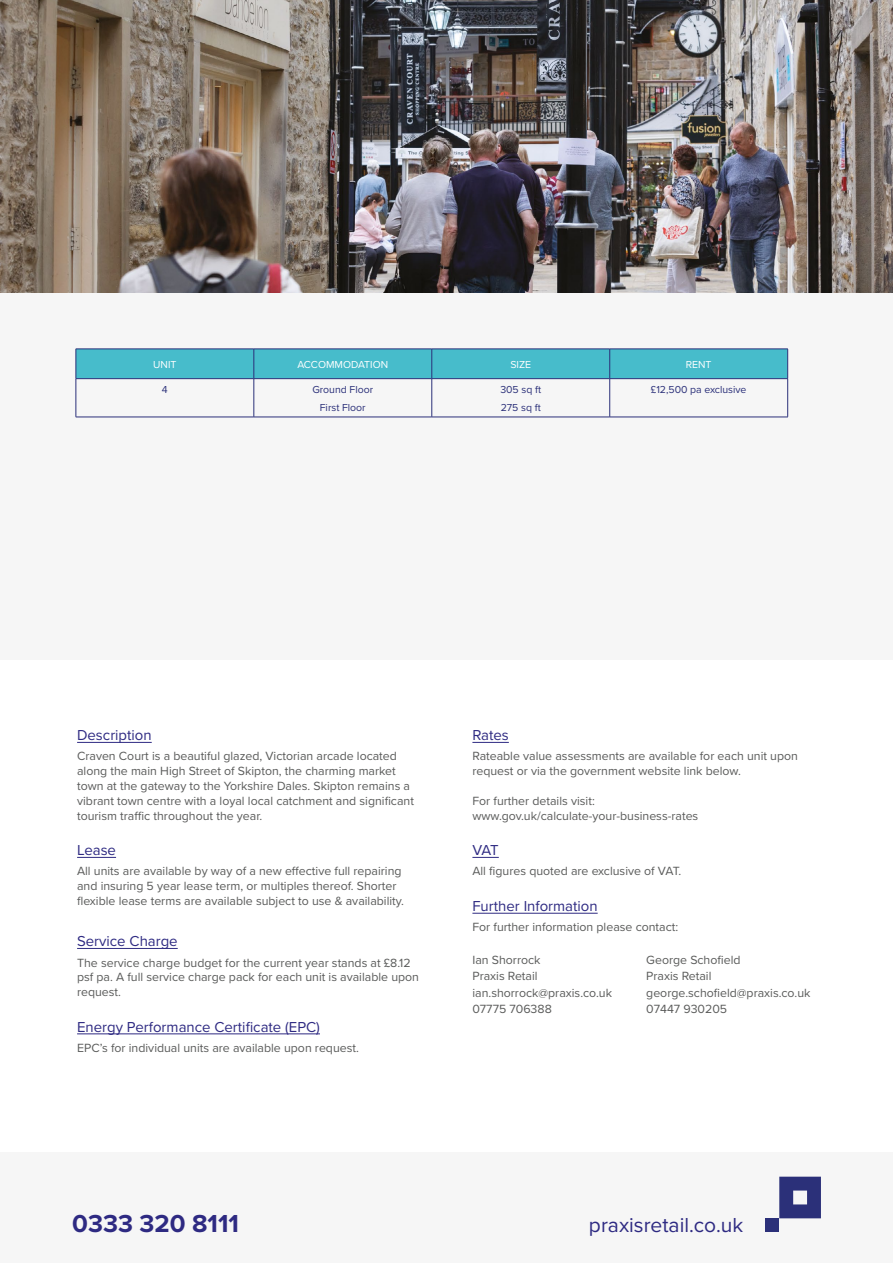
<style>
.page{position:relative;width:893px;height:1263px;background:#fff}
.page>*{position:absolute;margin:0;border:0;box-sizing:border-box;transform-origin:0 0}
.t1{font:700 25.5px "Proxima Nova";color:#2e2a82}
.t2{font:21px "Proxima Nova";color:#2e2a82}
.t3{font:15px "Proxima Nova";color:#2e2a82}
.t4{font:12.3px/14.9px "Proxima Nova";color:#5a5b5a}
.t5{font:10.5px/18px "Proxima Nova";color:#2b3079;text-align:center}
.t6{font:10.5px "Proxima Nova";color:#fff}
</style>
<div class="page">
<div style="left:0;top:1152px;width:893px;height:111px;background:#f6f6f6"></div>
<svg style="left:779px;top:1177px;width:42px;height:41px;background:#434788"></svg>
<div style="left:765px;top:1218px;width:14px;height:14px;background:#2b3079"></div>
<div style="left:0;top:291px;width:893px;height:368px;background:#f6f6f6"></div>
<img style="left:0;top:0;width:893px;height:292px">
<hr style="left:77px;top:742px;width:75px;height:1px;background:#2e2a82">
<hr style="left:472px;top:742px;width:37px;height:1px;background:#2e2a82">
<hr style="left:77px;top:857px;width:39px;height:1px;background:#2e2a82">
<hr style="left:77px;top:948px;width:101px;height:1px;background:#2e2a82">
<hr style="left:77px;top:1033px;width:243px;height:1px;background:#2e2a82">
<svg style="left:472px;top:857px;width:27px;height:1px"></svg>
<hr style="left:472px;top:913px;width:126px;height:1px;background:#2e2a82">
<div style="left:76px;top:349px;width:712px;height:29px;background:#47bccb"></div>
<hr style="left:76px;top:378px;width:178px;height:1px;background:#2b3079">
<hr style="left:76px;top:379px;width:1px;height:38px;background:#2b3079">
<hr style="left:254px;top:378px;width:178px;height:1px;background:#2b3079">
<hr style="left:254px;top:379px;width:1px;height:38px;background:#2b3079">
<hr style="left:432px;top:378px;width:178px;height:1px;background:#2b3079">
<hr style="left:432px;top:379px;width:1px;height:38px;background:#2b3079">
<hr style="left:610px;top:378px;width:178px;height:1px;background:#2b3079">
<hr style="left:609px;top:379px;width:1px;height:38px;background:#2b3079">
<hr style="left:787px;top:379px;width:1px;height:38px;background:#2b3079">
<hr style="left:76px;top:417px;width:178px;height:1px;background:#2b3079">
<hr style="left:254px;top:417px;width:178px;height:1px;background:#2b3079">
<hr style="left:432px;top:417px;width:178px;height:1px;background:#2b3079">
<hr style="left:610px;top:417px;width:178px;height:1px;background:#2b3079">
<p class="t6" style="left:153px;top:357px;width:25px">UNIT</p>
<p class="t6" style="left:297px;top:357px;width:92px">ACCOMMODATION</p>
<p class="t6" style="left:510px;top:357px;width:22px">SIZE</p>
<p class="t6" style="left:686px;top:357px;width:27px">RENT</p>
<p class="t5" style="left:162px;top:380px;width:7px">4</p>
<p class="t5" style="left:312px;top:380px;width:62px">Ground Floor<br>First Floor</p>
<p class="t5" style="left:500px;top:380px;width:42px;text-align:left">305 sq ft<br>275 sq ft</p>
<p class="t5" style="left:651px;top:380px;width:97px">£12,500 pa exclusive</p>
<p class="t3" style="left:77px;top:724px;width:76px">Description</p>
<p class="t4" style="left:77px;top:748px;width:338px">Craven Court is a beautiful glazed, Victorian arcade located along the main High Street of Skipton, the charming market town at the gateway to the Yorkshire Dales. Skipton remains a vibrant town centre with a loyal local catchment and significant tourism traffic throughout the year.</p>
<p class="t3" style="left:77px;top:839px;width:40px">Lease</p>
<p class="t4" style="left:77px;top:863px;width:328px">All units are available by way of a new effective full repairing and insuring 5 year lease term, or multiples thereof. Shorter flexible lease terms are available subject to use &amp; availability.</p>
<p class="t3" style="left:77px;top:930px;width:102px">Service Charge</p>
<p class="t4" style="left:77px;top:954px;width:343px">The service charge budget for the current year stands at £8.12 psf pa. A full service charge pack for each unit is available upon request.</p>
<p class="t3" style="left:77px;top:1015px;width:244px">Energy Performance Certificate (EPC)</p>
<p class="t4" style="left:77px;top:1040px;width:283px">EPC’s for individual units are available upon request.</p>
<p class="t3" style="left:472px;top:724px;width:38px">Rates</p>
<p class="t4" style="left:472px;top:748px;width:327px">Rateable value assessments are available for each unit upon request or via the government website link below.</p>
<p class="t4" style="left:472px;top:793px;width:227px">For further details visit: www.gov.uk/calculate-your-business-rates</p>
<p class="t3" style="left:472px;top:839px;width:28px">VAT</p>
<p class="t4" style="left:472px;top:863px;width:210px">All figures quoted are exclusive of VAT.</p>
<p class="t3" style="left:472px;top:895px;width:127px">Further Information</p>
<p class="t4" style="left:472px;top:918px;width:207px">For further information please contact:</p>
<p class="t4" style="left:472px;top:951px;width:141px;line-height:16.5px">Ian Shorrock<br>Praxis Retail ian.shorrock@praxis.co.uk<br>07775 706388</p>
<p class="t4" style="left:646px;top:951px;width:166px;line-height:16.5px">George Schofield<br>Praxis Retail george.schofield@praxis.co.uk<br>07447 930205</p>
<h1 class="t1" style="left:72px;top:1205px;width:168px">0333 320 8111</h1>
<h2 class="t2" style="left:589px;top:1209px;width:156px">praxisretail.co.uk</h2>
</div>
